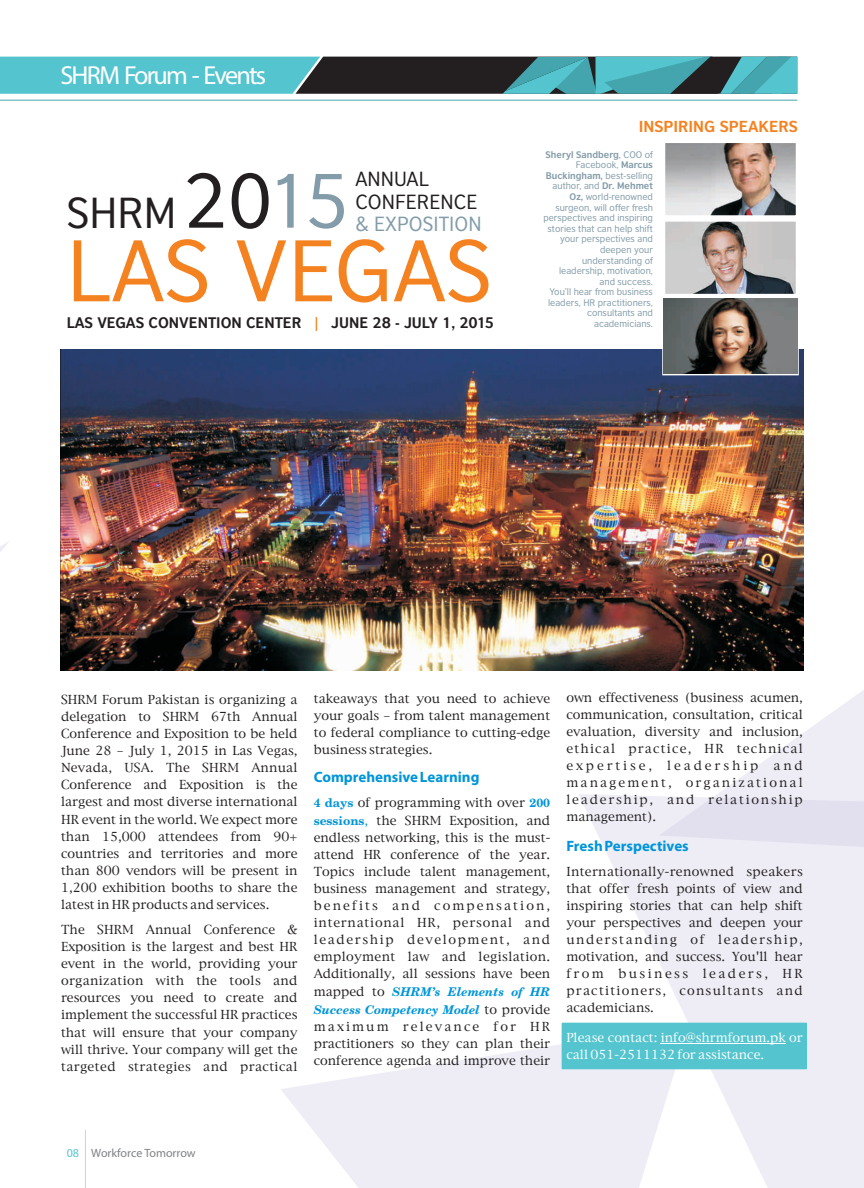
<style>
.page{position:relative;width:864px;height:1188px;background:#fff}
.page>*{position:absolute;margin:0;border:0;box-sizing:border-box;transform-origin:0 0}
.t1{font:82.05px "British Council Sans";color:#f58220}
.t2{font:40.95px "British Council Sans";color:#231f20}
.t3{font:26.1px "Myriad Pro";letter-spacing:-.065em;color:#fff}
.t4{font:19.35px/22.6px "British Council Sans";color:#231f20}
.t5{font:19.35px "British Council Sans";color:#839ca9}
.t6{font:700 15px "Myriad Pro";color:#0095d9}
.t7{font:700 15px "British Council Sans";color:#f58220}
.t8{font:700 14.4px "British Council Sans";color:#231f20}
.t9{font:12px/17.1px "New York";color:#231f20;text-align:justify}
.t10{font:12px/17.1px "New York";color:#fff}
.t11{font:italic 700 12px "New Brunswick";color:#0095d9}
.t12{font:12px "New York";letter-spacing:.03em;color:#231f20}
.t13{font:12px "New York";letter-spacing:.06em;color:#231f20}
.t14{font:12px "New York";letter-spacing:.13em;color:#231f20}
.t15{font:12px "New York";letter-spacing:.175em;color:#231f20}
.t16{font:12px "Myriad Pro";color:#808285}
.t17{font:700 12px "New Brunswick";color:#0095d9}
.t18{font:9px/10.5px "British Council Sans";color:#839ca9;text-align:right}
.s1{font-size:72.45px}
.s2{font-size:72.45px;color:#839ca9}
.s3{color:#f58220}
.s4{font-weight:700}
.s5{font-family:"New York";font-weight:400}
.s6{font-family:"New Brunswick";font-weight:700;color:#0095d9}
.s7{font-family:"New York";font-weight:400;font-style:normal;color:#231f20}
.s8{color:#54c5cf}
</style>
<div class="page">
<svg style="left:659px;top:511px;width:205px;height:283px"></svg>
<svg style="left:0;top:542px;width:8px;height:10px"></svg>
<svg style="left:578px;top:794px;width:286px;height:394px;fill:#eeedf6"></svg>
<svg style="left:281px;top:1024px;width:408px;height:164px;fill:#eeedf6"></svg>
<hr style="left:0;top:100px;width:797px;height:1px;background:#44a5ae">
<svg style="left:0;top:57px;width:797px;height:37px;background:#438a91"></svg>
<img style="left:61px;top:350px;width:742px;height:320px">
<img style="left:666px;top:223px;width:129px;height:70px">
<img style="left:666px;top:144px;width:129px;height:70px">
<div style="left:662px;top:140px;width:137px;height:78px;border:3px solid #fff"></div>
<div style="left:662px;top:219px;width:137px;height:78px;border:3px solid #fff"></div>
<div style="left:662px;top:297px;width:137px;height:78px;border:3px solid #fff"></div>
<img style="left:664px;top:299px;width:133px;height:75px">
<div style="left:562px;top:1023px;width:245px;height:46px;background:#54c5cf"></div>
<hr style="left:661px;top:1043px;width:125px;height:1px;background:#fff">
<hr style="left:85px;top:1130px;width:1px;height:58px;background:#d1d2d4">
<h3 class="t3" style="left:61px;top:65px;width:207px">SHRM Forum - Events</h3>
<h2 class="t2" style="left:67px;top:197px;width:285px">SHRM <span class="s1">20</span><span class="s2">15</span></h2>
<h3 class="t4" style="left:355px;top:169px;width:124px">ANNUAL<br>CONFERENCE</h3>
<h3 class="t5" style="left:355px;top:217px;width:128px">&amp; EXPOSITION</h3>
<h1 class="t1" style="left:67px;top:239px;width:427px">LAS VEGAS</h1>
<p class="t8" style="left:67px;top:317px;width:429px">LAS VEGAS CONVENTION CENTER <span class="s3">|</span> JUNE 28 - JULY 1, 2015</p>
<p class="t7" style="left:639px;top:120px;width:161px">INSPIRING SPEAKERS</p>
<p class="t18" style="left:543px;top:150px;width:111px"><span class="s4">Sheryl Sandberg</span>, COO of<br>Facebook, <span class="s4">Marcus<br>Buckingham,</span> best-selling author, and <span class="s4">Dr. Mehmet<br>Oz,</span> world-renowned surgeon, will offer fresh perspectives and inspiring stories that can help shift your perspectives and deepen your understanding of leadership, motivation, and success.<br>You’ll hear from business leaders, HR practitioners, consultants and academicians.</p>
<p class="t9" style="left:61px;top:692px;width:238px">SHRM Forum Pakistan is organizing a delegation to SHRM 67th Annual Conference and Exposition to be held June 28 – July 1, 2015 in Las Vegas, Nevada, USA. The SHRM Annual Conference and Exposition is the largest and most diverse international HR event in the world. We expect more than 15,000 attendees from 90+ countries and territories and more than 800 vendors will be present in 1,200 exhibition booths to share the latest in HR products and services.</p>
<p class="t9" style="left:61px;top:922px;width:238px">The SHRM Annual Conference &amp; Exposition is the largest and best HR event in the world, providing your organization with the tools and resources you need to create and implement the successful HR practices that will ensure that your company will thrive. Your company will get the targeted strategies and practical</p>
<p class="t9" style="left:314px;top:691px;width:238px">takeaways that you need to achieve your goals – from talent management to federal compliance to cutting-edge business strategies.</p>
<p class="t6" style="left:314px;top:770px;width:167px">Comprehensive Learning</p>
<p class="t17" style="left:314px;top:813px;width:56px">sessions<span class="s5">,</span></p>
<p class="t9" style="left:314px;top:795px;width:238px"><span class="s6">4 days</span> of programming with over <span class="s6">200</span></p>
<p class="t9" style="left:377px;top:813px;width:175px">the SHRM Exposition, and</p>
<p class="t9" style="left:314px;top:830px;width:238px">endless networking, this is the must-</p>
<p class="t9" style="left:314px;top:847px;width:238px">attend HR conference of the year.</p>
<p class="t9" style="left:314px;top:864px;width:238px">Topics include talent management,</p>
<p class="t9" style="left:314px;top:881px;width:238px">business management and strategy,</p>
<p class="t15" style="left:314px;top:901px;width:238px">benefits and compensation,</p>
<p class="t13" style="left:314px;top:918px;width:238px">international HR, personal and</p>
<p class="t14" style="left:314px;top:935px;width:238px">leadership development, and</p>
<p class="t12" style="left:314px;top:952px;width:238px">employment law and legislation.</p>
<p class="t9" style="left:314px;top:966px;width:238px">Additionally, all sessions have been</p>
<p class="t9" style="left:314px;top:984px;width:72px">mapped to</p>
<p class="t11" style="left:314px;top:1002px;width:238px">Success Competency Model <span class="s7">to provide</span></p>
<p class="t9" style="left:314px;top:1019px;width:238px">maximum relevance for HR practitioners so they can plan their conference agenda and improve their</p>
<p class="t11" style="left:392px;top:984px;width:159px">SHRM's Elements of HR</p>
<p class="t9" style="left:566px;top:690px;width:238px">own effectiveness (business acumen, communication, consultation, critical evaluation, diversity and inclusion, ethical practice, HR technical expertise, leadership and management, organizational leadership, and relationship management).</p>
<p class="t6" style="left:566px;top:840px;width:124px">Fresh Perspectives</p>
<p class="t9" style="left:566px;top:863px;width:238px">Internationally-renowned speakers that offer fresh points of view and inspiring stories that can help shift your perspectives and deepen your understanding of leadership, motivation, and success. You'll hear from business leaders, HR practitioners, consultants and academicians.</p>
<p class="t10" style="left:566px;top:1030px;width:238px">Please contact: info@shrmforum.pk or call 051-2511132 for assistance.</p>
<p class="t16" style="left:67px;top:1148px;width:131px"><span class="s8">08</span> Workforce Tomorrow</p>
</div>
